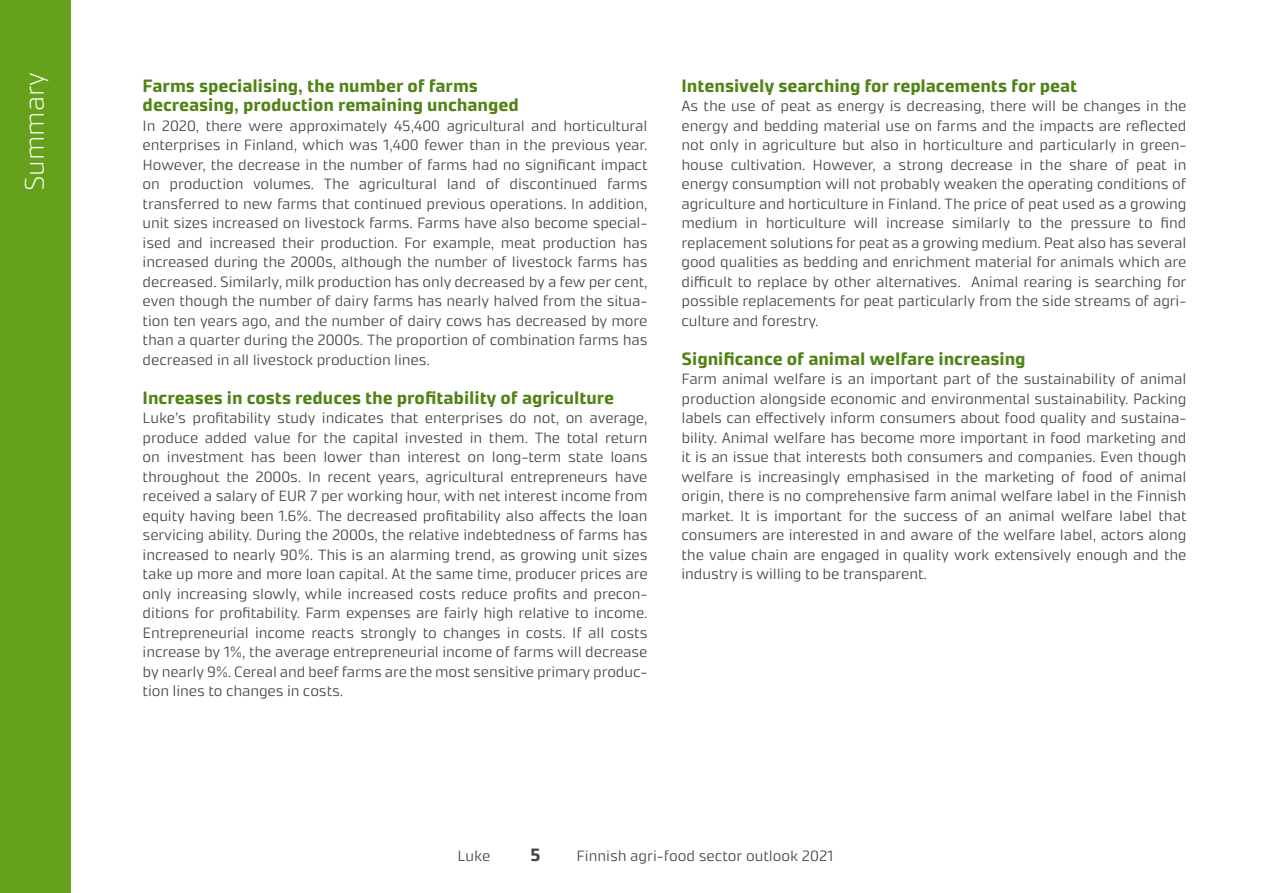
<style>
.page{position:relative;width:1263px;height:893px;background:#fff}
.page>*{position:absolute;margin:0;border:0;box-sizing:border-box;transform-origin:0 0}
.t1{font:200 27px "Accura";color:#fff}
.väliotsikko{font:700 18px/19.5px "Accura";color:#528316}
.t2{font:700 18px "Accura";color:#434548}
.leipis{font:300 15px/19.5px "Accura";letter-spacing:-.005em;color:#434548;text-align:justify}
.t3{font:15px "Accura Light 2";color:#434548}
</style>
<div class="page">
<div style="left:0;top:0;width:71px;height:893px;background:#65a11b"></div>
<h1 class="t1" style="left:18px;top:191px;width:121px;rotate:-90deg">Summary</h1>
<p class="väliotsikko" style="left:143px;top:76px;width:378px">Farms specialising, the number of farms decreasing, production remaining unchanged</p>
<p class="leipis" style="left:143px;top:116px;width:506px">In 2020, there were approximately 45,400 agricultural and horticultural enterprises in Finland, which was 1,400 fewer than in the previous year.<br>However, the decrease in the number of farms had no significant impact on production volumes. The agricultural land of discontinued farms transferred to new farms that continued previous operations. In addition, unit sizes increased on livestock farms. Farms have also become special&shy;ised and increased their production. For example, meat production has increased during the 2000s, although the number of livestock farms has decreased. Similarly, milk production has only decreased by a few per cent, even though the number of dairy farms has nearly halved from the situa&shy;tion ten years ago, and the number of dairy cows has decreased by more than a quarter during the 2000s. The proportion of combination farms has decreased in all livestock production lines.</p>
<p class="väliotsikko" style="left:143px;top:388px;width:473px">Increases in costs reduces the profitability of agriculture</p>
<p class="leipis" style="left:143px;top:408px;width:506px">Luke’s profitability study indicates that enterprises do not, on average, produce added value for the capital invested in them. The total return on investment has been lower than interest on long-term state loans throughout the 2000s. In recent years, agricultural entrepreneurs have received a salary of EUR 7 per working hour, with net interest income from equity having been 1.6%. The decreased profitability also affects the loan servicing ability. During the 2000s, the relative indebtedness of farms has increased to nearly 90%. This is an alarming trend, as growing unit sizes take up more and more loan capital. At the same time, producer prices are only increasing slowly, while increased costs reduce profits and precon&shy;ditions for profitability. Farm expenses are fairly high relative to income.<br>Entrepreneurial income reacts strongly to changes in costs. If all costs increase by 1%, the average entrepreneurial income of farms will decrease by nearly 9%. Cereal and beef farms are the most sensitive primary produc&shy;tion lines to changes in costs.</p>
<p class="väliotsikko" style="left:681px;top:76px;width:397px">Intensively searching for replacements for peat</p>
<p class="leipis" style="left:681px;top:96px;width:506px">As the use of peat as energy is decreasing, there will be changes in the energy and bedding material use on farms and the impacts are reflected not only in agriculture but also in horticulture and particularly in green&shy;house cultivation. However, a strong decrease in the share of peat in energy consumption will not probably weaken the operating conditions of agriculture and horticulture in Finland. The price of peat used as a growing medium in horticulture will increase similarly to the pressure to find replacement solutions for peat as a growing medium. Peat also has several good qualities as bedding and enrichment material for animals which are difficult to replace by other alternatives. Animal rearing is searching for possible replacements for peat particularly from the side streams of agri&shy;culture and forestry.</p>
<p class="väliotsikko" style="left:681px;top:349px;width:345px">Significance of animal welfare increasing</p>
<p class="leipis" style="left:681px;top:369px;width:506px">Farm animal welfare is an important part of the sustainability of animal production alongside economic and environmental sustainability. Packing labels can effectively inform consumers about food quality and sustaina&shy;bility. Animal welfare has become more important in food marketing and it is an issue that interests both consumers and companies. Even though welfare is increasingly emphasised in the marketing of food of animal origin, there is no comprehensive farm animal welfare label in the Finnish market. It is important for the success of an animal welfare label that consumers are interested in and aware of the welfare label, actors along the value chain are engaged in quality work extensively enough and the industry is willing to be transparent.</p>
<p class="t3" style="left:458px;top:847px;width:34px">Luke</p>
<p class="t2" style="left:531px;top:844px;width:12px">5</p>
<p class="t3" style="left:576px;top:847px;width:258px">Finnish agri-food sector outlook 2021</p>
</div>
